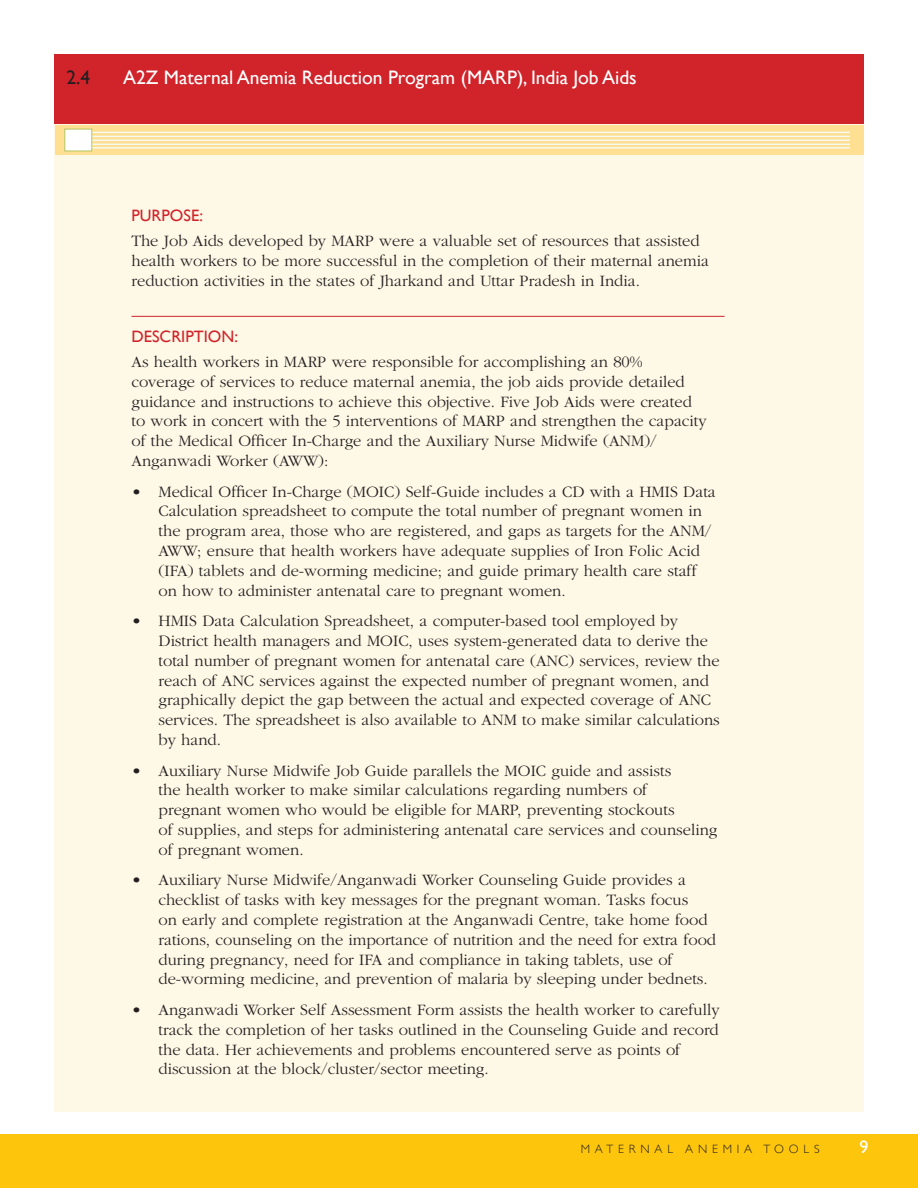
<style>
.page{position:relative;width:918px;height:1188px;background:#fff}
.page>*{position:absolute;margin:0;border:0;box-sizing:border-box;transform-origin:0 0}
.t1{font:19.5px "Gill Sans";color:#fff}
.t2{font:19.5px "Gill Sans";color:#231f20}
.t3{font:18px "Gill Sans";color:#fff}
.Text_Module{font:300 16.5px/19.8px "Garamond";color:#231f20}
.NO3_SH{font:16.5px "Gill Sans";color:#d1232a}
.t4{font:300 12px "Gill Sans";letter-spacing:.4em;color:#231f20}
</style>
<div class="page">
<div style="left:0;top:1134px;width:918px;height:54px;background:#fec50d"></div>
<div style="left:54px;top:119px;width:810px;height:993px;background:#fef8e6"></div>
<svg style="left:55px;top:125px;width:809px;height:30px;fill:#ffdf91"></svg>
<hr style="left:90px;top:132px;width:760px;height:1px;background:#f7f9ef">
<hr style="left:90px;top:136px;width:760px;height:1px;background:#f7f9ef">
<hr style="left:90px;top:140px;width:760px;height:1px;background:#f7f9ef">
<hr style="left:90px;top:144px;width:760px;height:1px;background:#f7f9ef">
<hr style="left:90px;top:147px;width:760px;height:2px;background:#f7f9ef">
<div style="left:64px;top:129px;width:28px;height:22px;background:#fff;border:1px solid #b3c761"></div>
<div style="left:54px;top:54px;width:810px;height:69px;background:#d1232a"></div>
<hr style="left:131px;top:316px;width:594px;height:1px;background:#d1232a">
<p class="t2" style="left:66px;top:66px;width:25px">2.4</p>
<p class="t1" style="left:123px;top:66px;width:515px">A2Z Maternal Anemia Reduction Program (MARP), India Job Aids</p>
<p class="NO3_SH" style="left:131px;top:206px;width:73px">PURPOSE:</p>
<p class="Text_Module" style="left:131px;top:232px;width:579px">The Job Aids developed by MARP were a valuable set of resources that assisted health workers to be more successful in the completion of their maternal anemia reduction activities in the states of Jharkand and Uttar Pradesh in India.</p>
<p class="NO3_SH" style="left:131px;top:326px;width:108px">DESCRIPTION:</p>
<p class="Text_Module" style="left:131px;top:352px;width:577px">As health workers in MARP were responsible for accomplishing an 80% coverage of services to reduce maternal anemia, the job aids provide detailed guidance and instructions to achieve this objective. Five Job Aids were created to work in concert with the 5 interventions of MARP and strengthen the capacity of the Medical Officer In-Charge and the Auxiliary Nurse Midwife (ANM)/ Anganwadi Worker (AWW):</p>
<p class="Text_Module" style="left:158px;top:482px;width:559px;text-indent:-27px">• Medical Officer In-Charge (MOIC) Self-Guide includes a CD with a HMIS Data Calculation spreadsheet to compute the total number of pregnant women in the program area, those who are registered, and gaps as targets for the ANM/ AWW; ensure that health workers have adequate supplies of Iron Folic Acid (IFA) tablets and de-worming medicine; and guide primary health care staff on how to administer antenatal care to pregnant women.</p>
<p class="Text_Module" style="left:158px;top:611px;width:563px;text-indent:-27px">• HMIS Data Calculation Spreadsheet, a computer-based tool employed by District health managers and MOIC, uses system-generated data to derive the total number of pregnant women for antenatal care (ANC) services, review the reach of ANC services against the expected number of pregnant women, and graphically depict the gap between the actual and expected coverage of ANC services. The spreadsheet is also available to ANM to make similar calculations by hand.</p>
<p class="Text_Module" style="left:158px;top:761px;width:561px;text-indent:-27px">• Auxiliary Nurse Midwife Job Guide parallels the MOIC guide and assists<br>the health worker to make similar calculations regarding numbers of<br>pregnant women who would be eligible for MARP, preventing stockouts<br>of supplies, and steps for administering antenatal care services and counseling of pregnant women.</p>
<p class="Text_Module" style="left:158px;top:871px;width:559px;text-indent:-27px">• Auxiliary Nurse Midwife/Anganwadi Worker Counseling Guide provides a checklist of tasks with key messages for the pregnant woman. Tasks focus<br>on early and complete registration at the Anganwadi Centre, take home food rations, counseling on the importance of nutrition and the need for extra food during pregnancy, need for IFA and compliance in taking tablets, use of de-worming medicine, and prevention of malaria by sleeping under bednets.</p>
<p class="Text_Module" style="left:158px;top:1000px;width:563px;text-indent:-27px">• Anganwadi Worker Self Assessment Form assists the health worker to carefully track the completion of her tasks outlined in the Counseling Guide and record the data. Her achievements and problems encountered serve as points of discussion at the block/cluster/sector meeting.</p>
<p class="t4" style="left:581px;top:1142px;width:240px">MATERNAL ANEMIA TOOLS</p>
<p class="t3" style="left:860px;top:1137px;width:10px">9</p>
</div>
